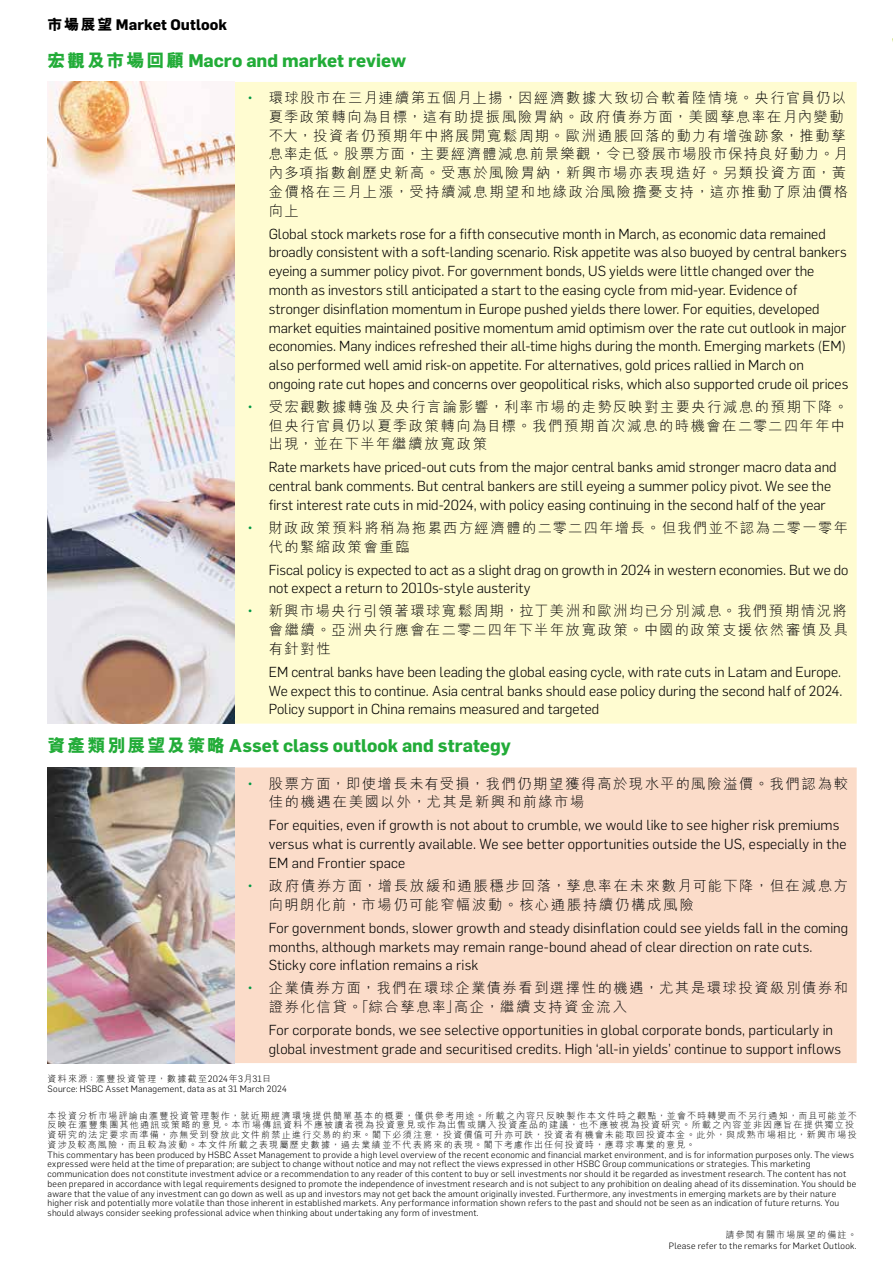
<style>
.page{position:relative;width:893px;height:1263px;background:#fff}
.page>*{position:absolute;margin:0;border:0;box-sizing:border-box;transform-origin:0 0}
.t1{font:700 18px "Flama";color:#22ac38}
.t2{font:700 15px "Flama";letter-spacing:.01em;color:#000}
.t3{font:300 14.25px/18.8px "Flama";color:#000}
.t4{font:300 14.25px/18.8px "M Hei HK";letter-spacing:.11em;color:#000}
.t5{font:300 9px/9.8px "Flama";letter-spacing:.025em;color:#000}
.t6{font:300 9px/9.8px "M Hei HK";letter-spacing:.135em;color:#000}
.s1{font-family:"M Hei HK";font-weight:800}
.s2{font-family:"Flama";color:#094}
.s3{font-family:"Flama"}
</style>
<div class="page">
<div style="left:235px;top:82px;width:622px;height:642px;background:#fffcd1"></div>
<div style="left:235px;top:767px;width:622px;height:296px;background:#fbdcc9"></div>
<img style="left:48px;top:82px;width:187px;height:642px">
<img style="left:48px;top:767px;width:187px;height:296px">
<p class="t2" style="left:47px;top:14px;width:181px"><span class="s1">市場展望</span> Market Outlook</p>
<p class="t1" style="left:48px;top:47px;width:360px"><span class="s1">宏觀及市場回顧</span> Macro and market review</p>
<p class="t4" style="left:269px;top:88px;width:581px;text-indent:-21px"><span class="s2">•</span> 環球股市在三月連續第五個月上揚，因經濟數據大致切合軟着陸情境。央行官員仍以夏季政策轉向為目標，這有助提振風險胃納。政府債券方面，美國孳息率在月內變動不大，投資者仍預期年中將展開寬鬆周期。歐洲通脹回落的動力有增強跡象，推動孳息率走低。股票方面，主要經濟體減息前景樂觀，令已發展市場股市保持良好動力。月內多項指數創歷史新高。受惠於風險胃納，新興市場亦表現造好。另類投資方面，黃金價格在三月上漲，受持續減息期望和地緣政治風險擔憂支持，這亦推動了原油價格向上</p>
<p class="t3" style="left:269px;top:224px;width:581px">Global stock markets rose for a fifth consecutive month in March, as economic data remained broadly consistent with a soft-landing scenario. Risk appetite was also buoyed by central bankers eyeing a summer policy pivot. For government bonds, US yields were little changed over the month as investors still anticipated a start to the easing cycle from mid-year. Evidence of stronger disinflation momentum in Europe pushed yields there lower. For equities, developed market equities maintained positive momentum amid optimism over the rate cut outlook in major economies. Many indices refreshed their all-time highs during the month. Emerging markets (EM) also performed well amid risk-on appetite. For alternatives, gold prices rallied in March on ongoing rate cut hopes and concerns over geopolitical risks, which also supported crude oil prices</p>
<p class="t4" style="left:269px;top:397px;width:581px;text-indent:-21px"><span class="s2">•</span> 受宏觀數據轉強及央行言論影響，利率市場的走勢反映對主要央行減息的預期下降。但央行官員仍以夏季政策轉向為目標。我們預期首次減息的時機會在二零二四年年中出現，並在下半年繼續放寬政策</p>
<p class="t3" style="left:269px;top:457px;width:569px">Rate markets have priced-out cuts from the major central banks amid stronger macro data and central bank comments. But central bankers are still eyeing a summer policy pivot. We see the first interest rate cuts in mid-2024, with policy easing continuing in the second half of the year</p>
<p class="t4" style="left:269px;top:518px;width:581px;text-indent:-21px"><span class="s2">•</span> 財政政策預料將稍為拖累西方經濟體的二零二四年增長。但我們並不認為二零一零年代的緊縮政策會重臨</p>
<p class="t3" style="left:269px;top:559px;width:581px">Fiscal policy is expected to act as a slight drag on growth in 2024 in western economies. But we do not expect a return to 2010s-style austerity</p>
<p class="t4" style="left:269px;top:601px;width:581px;text-align:justify;text-indent:-21px"><span class="s2">•</span> 新興市場央行引領著環球寬鬆周期，拉丁美洲和歐洲均已分別減息。我們預期情況將會繼續。亞洲央行應會在二零二四年下半年放寬政策。中國的政策支援依然審慎及具有針對性</p>
<p class="t3" style="left:269px;top:662px;width:575px;text-align:justify">EM central banks have been leading the global easing cycle, with rate cuts in Latam and Europe.<br>We expect this to continue. Asia central banks should ease policy during the second half of 2024.<br>Policy support in China remains measured and targeted</p>
<p class="t1" style="left:48px;top:733px;width:465px"><span class="s1">資產類別展望及策略</span> Asset class outlook and strategy</p>
<p class="t4" style="left:269px;top:773px;width:581px;text-indent:-21px"><span class="s2">•</span> 股票方面，即使增長未有受損，我們仍期望獲得高於現水平的風險溢價。我們認為較佳的機遇在美國以外，尤其是新興和前緣市場</p>
<p class="t3" style="left:269px;top:815px;width:579px">For equities, even if growth is not about to crumble, we would like to see higher risk premiums versus what is currently available. We see better opportunities outside the US, especially in the<br>EM and Frontier space</p>
<p class="t4" style="left:269px;top:876px;width:581px;text-indent:-21px"><span class="s2">•</span> 政府債券方面，增長放緩和通脹穩步回落，孳息率在未來數月可能下降，但在減息方向明朗化前，市場仍可能窄幅波動。核心通脹持續仍構成風險</p>
<p class="t3" style="left:269px;top:917px;width:581px">For government bonds, slower growth and steady disinflation could see yields fall in the coming months, although markets may remain range-bound ahead of clear direction on rate cuts.<br>Sticky core inflation remains a risk</p>
<p class="t4" style="left:269px;top:978px;width:581px;text-indent:-21px"><span class="s2">•</span> 企業債券方面，我們在環球企業債券看到選擇性的機遇，尤其是環球投資級別債券和證券化信貸。「綜合孳息率」高企，繼續支持資金流入</p>
<p class="t3" style="left:269px;top:1020px;width:574px">For corporate bonds, we see selective opportunities in global corporate bonds, particularly in global investment grade and securitised credits. High ‘all-in yields’ continue to support inflows</p>
<p class="t6" style="left:48px;top:1073px;width:225px">資料來源：滙豐投資管理，數據截至<span class="s3">2024</span>年<span class="s3">3</span>月<span class="s3">31</span>日</p>
<p class="t5" style="left:48px;top:1084px;width:241px">Source: HSBC Asset Management, data as at 31 March 2024</p>
<p class="t6" style="left:48px;top:1110px;width:811px">本投資分析市場評論由滙豐投資管理製作，就近期經濟環境提供簡單基本的概要，僅供參考用途。所載之內容只反映製作本文件時之觀點，並會不時轉變而不另行通知，而且可能並不反映在滙豐集團其他通訊或策略的意見。本市場傳訊資料不應被讀者視為投資意見或作為出售或購入投資產品的建議，也不應被視為投資研究。所載之內容並非因應旨在提供獨立投資研究的法定要求而準備，亦無受到發放此文件前禁止進行交易的約束。閣下必須注意，投資價值可升亦可跌，投資者有機會未能取回投資本金。此外，與成熟市場相比，新興市場投資涉及較高風險，而且較為波動。本文件所載之表現屬歷史數據，過去業績並不代表將來的表現。閣下考慮作出任何投資時，應尋求專業的意見。</p>
<p class="t5" style="left:48px;top:1149px;width:810px">This commentary has been produced by HSBC Asset Management to provide a high level overview of the recent economic and financial market environment, and is for information purposes only. The views expressed were held at the time of preparation; are subject to change without notice and may not reflect the views expressed in other HSBC Group communications or strategies. This marketing communication does not constitute investment advice or a recommendation to any reader of this content to buy or sell investments nor should it be regarded as investment research. The content has not been prepared in accordance with legal requirements designed to promote the independence of investment research and is not subject to any prohibition on dealing ahead of its dissemination. You should be aware that the value of any investment can go down as well as up and investors may not get back the amount originally invested. Furthermore, any investments in emerging markets are by their nature higher risk and potentially more volatile than those inherent in established markets. Any performance information shown refers to the past and should not be seen as an indication of future returns. You should always consider seeking professional advice when thinking about undertaking any form of investment.</p>
<p class="t6" style="left:725px;top:1230px;width:133px">請參閱有關市場展望的備註。</p>
<p class="t5" style="left:669px;top:1240px;width:189px">Please refer to the remarks for Market Outlook.</p>
</div>
